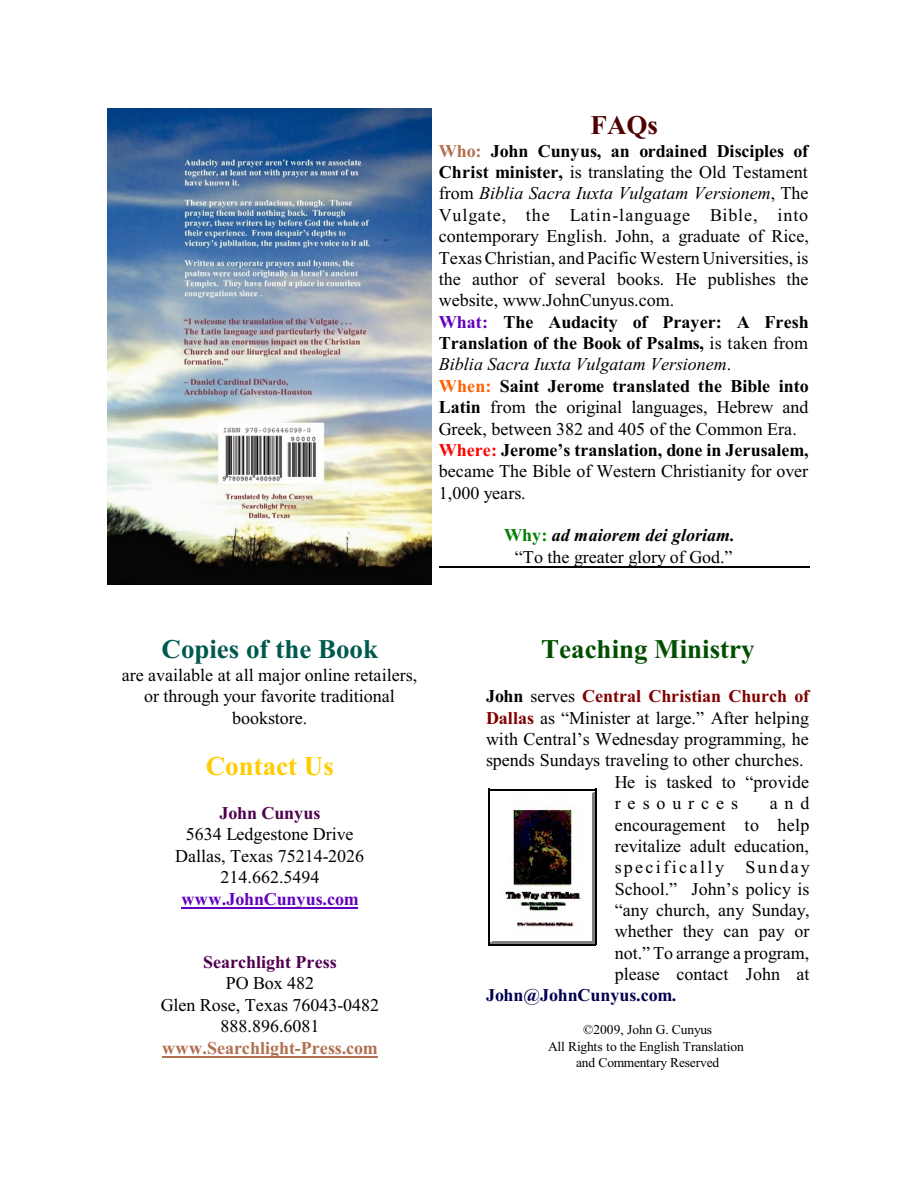
<style>
.page{position:relative;width:918px;height:1188px;background:#fff}
.page>*{position:absolute;margin:0;border:0;box-sizing:border-box;transform-origin:0 0}
.t1{font:700 27px "Times New Roman";color:#004f00}
.t2{font:700 27px "Times New Roman";color:#00594f}
.t3{font:700 27px "Times New Roman";color:#fc0}
.t4{font:700 27px "Times New Roman";color:#4f0000}
.t5{font:18px/21.3px "Times New Roman";color:#000;text-align:center}
.t6{font:700 18px "Times New Roman";color:#800000}
.t7{font:700 18px "Times New Roman";color:#4f004f}
.t8{font:700 18px "Times New Roman";color:#b0704f}
.t9{font:700 18px "Times New Roman";color:#00004f}
.t10{font:700 18px "Times New Roman";color:#6100bf}
.t11{font:18px "Times New Roman";letter-spacing:.38em;color:#000}
.t12{font:13.5px/16.2px "Times New Roman";letter-spacing:-.01em;color:#000;text-align:center}
.s1{font-weight:700;color:#b0704f}
.s2{font-weight:700}
.s3{font-style:italic}
.s4{font-weight:700;color:#6100bf}
.s5{font-weight:700;color:#ff6100}
.s6{font-weight:700;color:#f00}
.s7{font-weight:700;color:#008000}
.s8{font-weight:700;font-style:italic}
.s9{color:#000}
.s10{font-weight:400;color:#000}
.s11{font-weight:700;color:#800000}
</style>
<div class="page">
<hr style="left:181px;top:907px;width:177px;height:1px;background:#6100bf">
<hr style="left:162px;top:1057px;width:216px;height:1px;background:#b0704f">
<hr style="left:439px;top:566px;width:371px;height:1px;background:#000">
<img style="left:107px;top:108px;width:325px;height:476px">
<img style="left:505px;top:808px;width:76px;height:119px">
<hr style="left:592px;top:792px;width:1px;height:150px;background:#808080">
<hr style="left:491px;top:792px;width:102px;height:1px;background:#fff">
<hr style="left:491px;top:941px;width:102px;height:1px;background:#808080">
<hr style="left:593px;top:790px;width:2px;height:154px;background:#808080">
<hr style="left:490px;top:790px;width:105px;height:2px;background:#fff">
<hr style="left:490px;top:942px;width:105px;height:2px;background:#808080">
<hr style="left:489px;top:789px;width:1px;height:156px;background:#000">
<hr style="left:595px;top:789px;width:1px;height:156px;background:#000">
<hr style="left:489px;top:789px;width:107px;height:1px;background:#000">
<hr style="left:489px;top:944px;width:107px;height:1px;background:#000">
<h1 class="t4" style="left:591px;top:116px;width:69px">FAQs</h1>
<p class="t5" style="left:439px;top:142px;width:372px;text-align:left"><span class="s1">Who:</span> <span class="s2">John Cunyus, an ordained Disciples of Christ minister,</span> is translating the Old Testament from <span class="s3">Biblia Sacra Iuxta Vulgatam Versionem</span>, The Vulgate, the Latin-language Bible, into contemporary English. John, a graduate of Rice, Texas Christian, and Pacific Western Universities, is the author of several books. He publishes the website, www.JohnCunyus.com.<br><span class="s4">What:</span> <span class="s2">The Audacity of Prayer: A Fresh Translation of the Book of Psalms,</span> is taken from <span class="s3">Biblia Sacra Iuxta Vulgatam Versionem</span>.<br><span class="s5">When:</span> <span class="s2">Saint Jerome translated the Bible into Latin</span> from the original languages, Hebrew and Greek, between 382 and 405 of the Common Era.<br><span class="s6">Where:</span> <span class="s2">Jerome’s translation, done in Jerusalem, </span>became The Bible of Western Christianity for over 1,000 years.</p>
<p class="t5" style="left:504px;top:527px;width:232px"><span class="s7">Why:</span> <span class="s8">ad maiorem dei gloriam. </span>“To the greater glory of God.”</p>
<h1 class="t2" style="left:162px;top:640px;width:218px">Copies of the Book</h1>
<p class="t5" style="left:122px;top:666px;width:297px">are available at all major online retailers, or through your favorite traditional bookstore.</p>
<h1 class="t3" style="left:206px;top:757px;width:130px">Contact Us</h1>
<p class="t7" style="left:220px;top:807px;width:102px">John Cunyus</p>
<p class="t5" style="left:175px;top:825px;width:191px">5634 Ledgestone Drive<br>Dallas, Texas 75214-2026<br>214.662.5494</p>
<p class="t10" style="left:181px;top:892px;width:179px">www.JohnCunyus.com</p>
<p class="t7" style="left:203px;top:956px;width:135px">Searchlight Press</p>
<p class="t5" style="left:161px;top:974px;width:220px">PO Box 482<br>Glen Rose, Texas 76043-0482<br>888.896.6081</p>
<p class="t8" style="left:162px;top:1042px;width:217px">www.Searchlight-Press.com</p>
<h1 class="t1" style="left:541px;top:640px;width:215px">Teaching Ministry</h1>
<p class="t6" style="left:486px;top:690px;width:325px"><span class="s9">John</span> <span class="s10">serves</span> Central Christian Church of</p>
<p class="t5" style="left:486px;top:709px;width:325px"><span class="s11">Dallas</span> as “Minister at large.” After helping</p>
<p class="t5" style="left:486px;top:730px;width:324px">with Central’s Wednesday programming, he</p>
<p class="t5" style="left:486px;top:751px;width:319px">spends Sundays traveling to other churches.</p>
<p class="t5" style="left:615px;top:773px;width:196px">He is tasked to “provide</p>
<p class="t11" style="left:615px;top:797px;width:125px">resources</p>
<p class="t5" style="left:615px;top:794px;width:197px;text-align:justify;text-indent:155px">and encouragement to help revitalize adult education, specifically Sunday School.” John’s policy is “any church, any Sunday, whether they can pay or not.” To arrange a program, please contact John at</p>
<p class="t9" style="left:486px;top:989px;width:192px">John@JohnCunyus.com.</p>
<p class="t12" style="left:548px;top:1023px;width:197px">©2009, John G. Cunyus<br>All Rights to the English Translation and Commentary Reserved</p>
</div>
